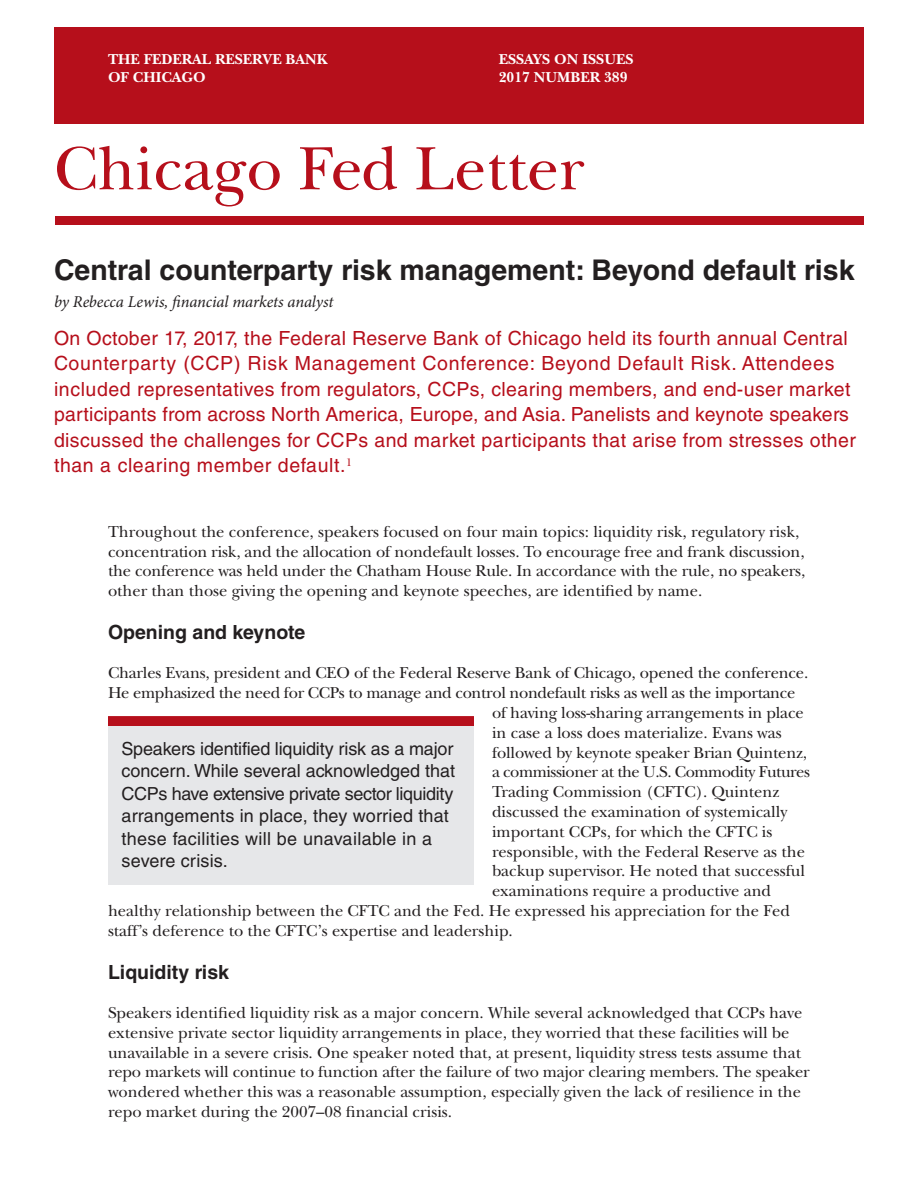
<style>
.page{position:relative;width:918px;height:1188px;background:#fff}
.page>*{position:absolute;margin:0;border:0;box-sizing:border-box;transform-origin:0 0}
.t1{font:63.75px "New Baskerville Std";color:#b60f1b}
.headline{font:700 28.5px "Helvetica LT Std";color:#231f20}
.summary{font:19.5px/25.5px "Helvetica LT Std";letter-spacing:.02em;color:#b60f1b}
.Subhead{font:700 19.5px "Helvetica LT Std";color:#231f20}
.pull-out_Quote{font:18px/22.5px "Helvetica LT Std";color:#231f20}
.CFL_body_text{font:16.5px/19.8px "New Baskerville Std";color:#231f20}
.CFL_body_text-2{font:16.5px "New Baskerville Std";letter-spacing:-.02em;color:#231f20}
.author{font:italic 16.5px "Minion Pro";letter-spacing:-.005em;color:#231f20}
.CFL_body_text-3{font:16.5px "New Baskerville Std";letter-spacing:-.03em;color:#231f20}
.t2{font:700 15px/18px "New Baskerville Std";color:#fff}
</style>
<div class="page">
<div style="left:54px;top:27px;width:810px;height:96px;background:#b60f1b"></div>
<div style="left:56px;top:216px;width:808px;height:9px;background:#b60f1b"></div>
<div style="left:108px;top:723px;width:366px;height:162px;background:#e6e7e9"></div>
<div style="left:108px;top:716px;width:366px;height:10px;background:#b60f1b;border:2px solid #b60f1b"></div>
<p class="t2" style="left:108px;top:50px;width:221px">THE FEDERAL RESERVE BANK<br>OF CHICAGO</p>
<p class="t2" style="left:499px;top:50px;width:136px">ESSAYS ON ISSUES<br>2017 NUMBER 389</p>
<h1 class="t1" style="left:54px;top:132px;width:532px">Chicago Fed Letter</h1>
<p class="headline" style="left:54px;top:253px;width:802px">Central counterparty risk management: Beyond default risk</p>
<p class="author" style="left:54px;top:290px;width:281px">by Rebecca Lewis, financial markets analyst</p>
<p class="summary" style="left:54px;top:325px;width:803px">On October 17, 2017, the Federal Reserve Bank of Chicago held its fourth annual Central Counterparty (CCP) Risk Management Conference: Beyond Default Risk. Attendees included representatives from regulators, CCPs, clearing members, and end-user market participants from across North America, Europe, and Asia. Panelists and keynote speakers discussed the challenges for CCPs and market participants that arise from stresses other than a clearing member default.<sup>1</sup></p>
<p class="CFL_body_text" style="left:108px;top:522px;width:699px">Throughout the conference, speakers focused on four main topics: liquidity risk, regulatory risk, concentration risk, and the allocation of nondefault losses. To encourage free and frank discussion, the conference was held under the Chatham House Rule. In accordance with the rule, no speakers, other than those giving the opening and keynote speeches, are identified by name.</p>
<p class="Subhead" style="left:108px;top:620px;width:199px">Opening and keynote</p>
<p class="CFL_body_text" style="left:108px;top:663px;width:702px">Charles Evans, president and CEO of the Federal Reserve Bank of Chicago, opened the conference.</p>
<p class="CFL_body_text-2" style="left:108px;top:683px;width:689px">He emphasized the need for CCPs to manage and control nondefault risks as well as the importance</p>
<p class="CFL_body_text" style="left:492px;top:703px;width:313px">of having loss-sharing arrangements in place</p>
<p class="CFL_body_text" style="left:492px;top:723px;width:291px">in case a loss does materialize. Evans was</p>
<p class="CFL_body_text" style="left:492px;top:743px;width:317px">followed by keynote speaker Brian Quintenz,</p>
<p class="CFL_body_text-3" style="left:492px;top:763px;width:319px">a commissioner at the U.S. Commodity Futures</p>
<p class="CFL_body_text" style="left:492px;top:782px;width:289px">Trading Commission (CFTC). Quintenz</p>
<p class="CFL_body_text" style="left:492px;top:802px;width:297px">discussed the examination of systemically</p>
<p class="CFL_body_text" style="left:492px;top:822px;width:282px">important CCPs, for which the CFTC is</p>
<p class="CFL_body_text" style="left:492px;top:842px;width:314px">responsible, with the Federal Reserve as the</p>
<p class="CFL_body_text" style="left:492px;top:861px;width:315px">backup supervisor. He noted that successful</p>
<p class="CFL_body_text" style="left:492px;top:881px;width:281px">examinations require a productive and</p>
<p class="CFL_body_text" style="left:108px;top:901px;width:684px">healthy relationship between the CFTC and the Fed. He expressed his appreciation for the Fed</p>
<p class="CFL_body_text" style="left:108px;top:921px;width:406px">staff’s deference to the CFTC’s expertise and leadership.</p>
<p class="Subhead" style="left:108px;top:960px;width:123px">Liquidity risk</p>
<p class="CFL_body_text" style="left:108px;top:1003px;width:703px">Speakers identified liquidity risk as a major concern. While several acknowledged that CCPs have extensive private sector liquidity arrangements in place, they worried that these facilities will be unavailable in a severe crisis. One speaker noted that, at present, liquidity stress tests assume that repo markets will continue to function after the failure of two major clearing members. The speaker wondered whether this was a reasonable assumption, especially given the lack of resilience in the repo market during the 2007–08 financial crisis.</p>
<p class="pull-out_Quote" style="left:122px;top:737px;width:335px">Speakers identified liquidity risk as a major concern. While several acknowledged that CCPs have extensive private sector liquidity arrangements in place, they worried that these facilities will be unavailable in a severe crisis.</p>
</div>
